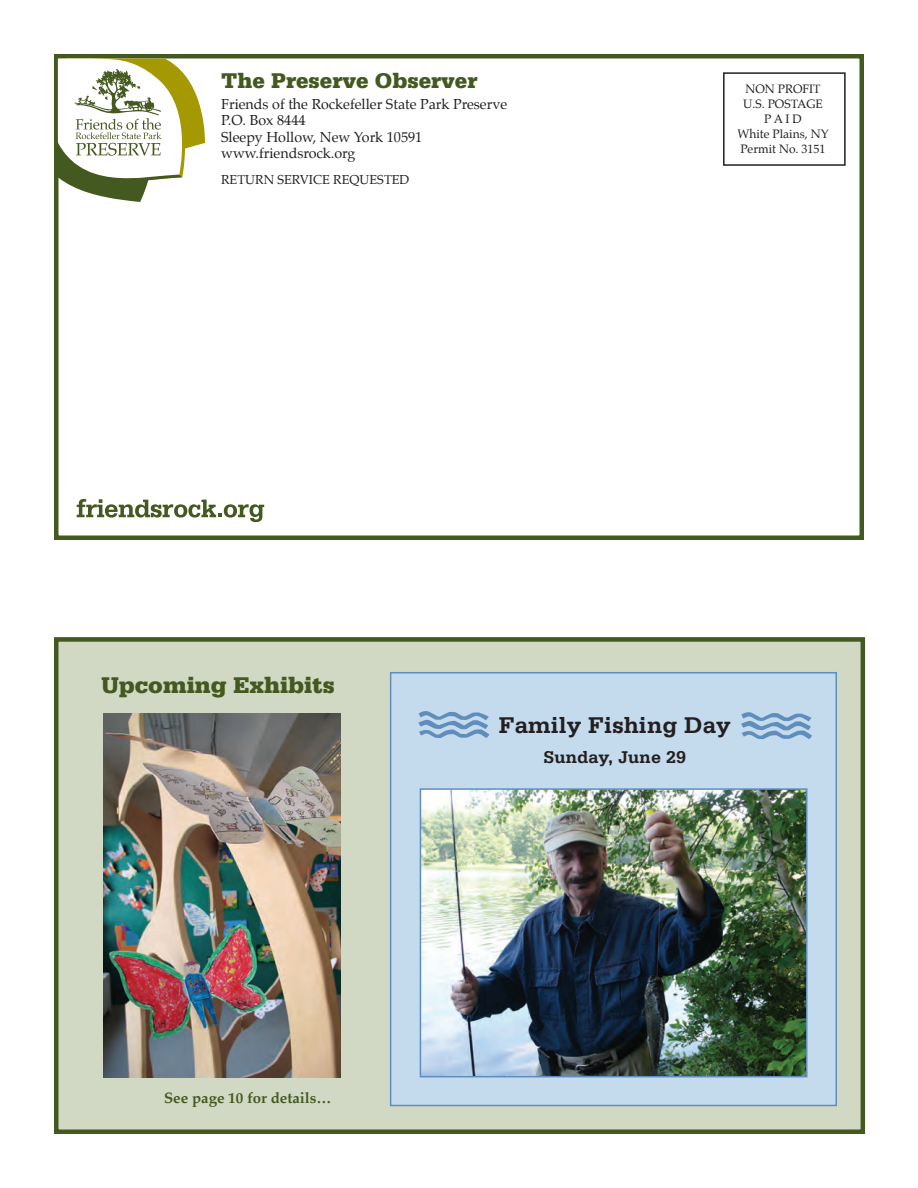
<style>
.page{position:relative;width:918px;height:1188px;background:#fff}
.page>*{position:absolute;margin:0;border:0;box-sizing:border-box;transform-origin:0 0}
.t1{font:54px "Df Incidentals Plain";color:#5f8ebd}
.t2{font:900 24px "Serifa";color:#44591f}
.t3{font:700 24px "Serifa";color:#231f20}
.t4{font:900 22.5px "Serifa";color:#44591f}
.t5{font:700 18px "Serifa";color:#231f20}
.t6{font:700 15px "Palatino";color:#44591f}
.t7{font:14.25px/16.5px "Palatino";color:#231f20}
.t8{font:12.75px "Palatino";color:#231f20}
.t9{font:12px/15px "Palatino";color:#231f20;text-align:center}
</style>
<div class="page">
<div style="left:54px;top:54px;width:810px;height:486px;border:4px solid #44591f"></div>
<div style="left:723px;top:72px;width:123px;height:94px;border:2px solid #231f20"></div>
<svg style="left:77px;top:499px;width:187px;height:23px"></svg>
<svg style="left:58px;top:59px;width:148px;height:143px"></svg>
<div style="left:54px;top:637px;width:810px;height:497px;background:#d1d8c4"></div>
<div style="left:54px;top:637px;width:811px;height:497px;border:4px solid #44591f"></div>
<img style="left:104px;top:713px;width:236px;height:364px">
<div style="left:390px;top:672px;width:447px;height:434px;background:#c4dbee;border:2px solid #5f8ebd"></div>
<img style="left:423px;top:791px;width:381px;height:283px">
<div style="left:420px;top:788px;width:387px;height:289px;border:2px solid #5f8ebd"></div>
<h3 class="t4" style="left:221px;top:67px;width:258px">The Preserve Observer</h3>
<p class="t7" style="left:221px;top:96px;width:288px">Friends of the Rockefeller State Park Preserve<br>P.O. Box 8444<br>Sleepy Hollow, New York 10591 www.friendsrock.org</p>
<p class="t8" style="left:221px;top:169px;width:190px">RETURN SERVICE REQUESTED</p>
<h2 class="t2" style="left:102px;top:671px;width:235px">Upcoming Exhibits</h2>
<p class="t9" style="left:737px;top:81px;width:93px">NON PROFIT<br>U.S. POSTAGE<br>P A I D<br>White Plains, NY<br>Permit No. 3151</p>
<h1 class="t1" style="left:415px;top:685px;width:80px">}</h1>
<h2 class="t3" style="left:499px;top:711px;width:234px">Family Fishing Day</h2>
<p class="t5" style="left:543px;top:746px;width:144px">Sunday, June 29</p>
<h1 class="t1" style="left:737px;top:686px;width:80px">}</h1>
<p class="t6" style="left:164px;top:1085px;width:169px">See page 10 for details…</p>
</div>
